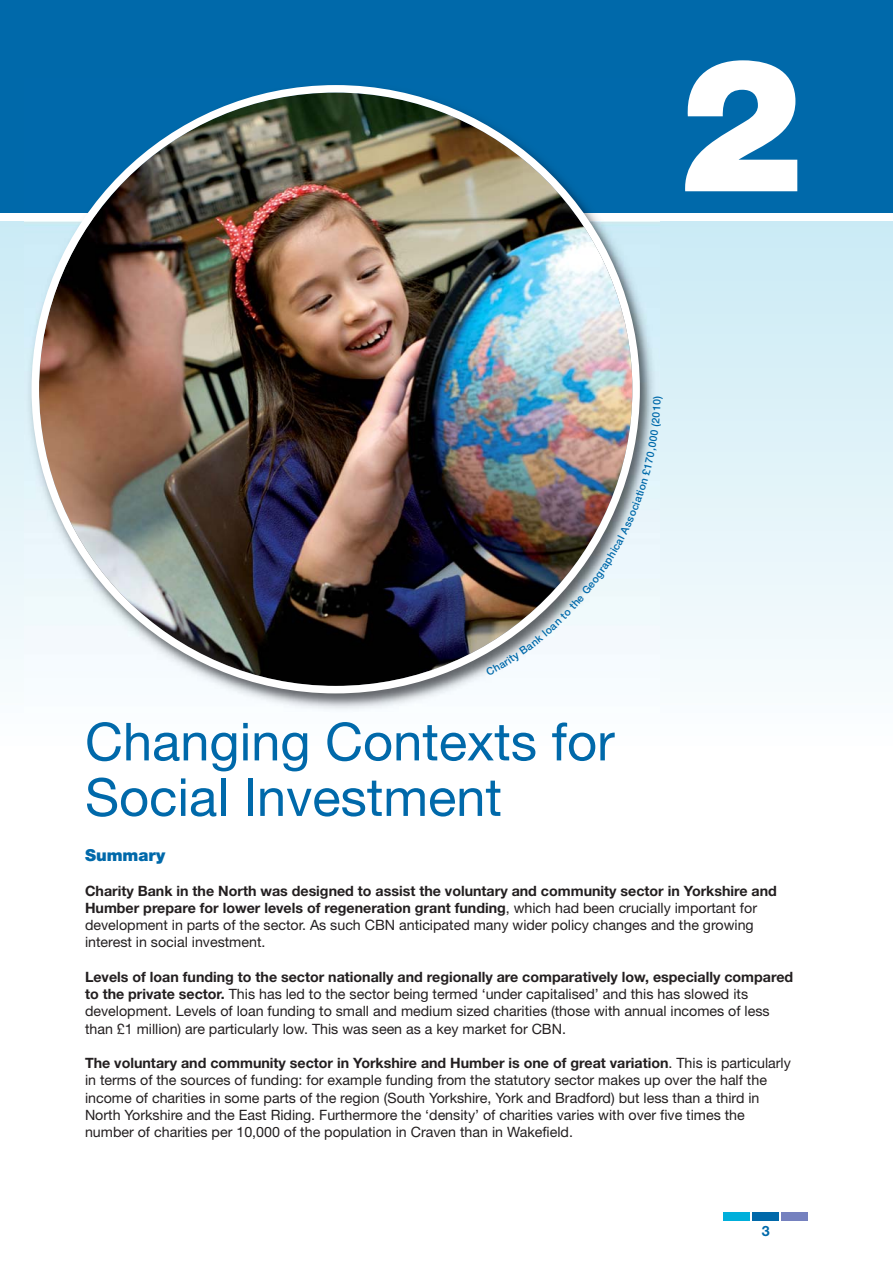
<style>
.page{position:relative;width:893px;height:1263px;background:#fff}
.page>*{position:absolute;margin:0;border:0;box-sizing:border-box;transform-origin:0 0}
.t1{font:900 186px "Helvetica Neue";color:#fff}
.t2{font:52.5px/55.5px "Helvetica Neue";color:#0069aa}
.t3{font:900 16.5px "Helvetica Neue";color:#0069aa}
.t4{font:14.25px/17.2px "Helvetica Neue";color:#231f20}
.t5{font:700 14.25px "Helvetica Neue";color:#0069aa}
.s1{font-weight:700}
</style>
<div class="page">
<div style="left:723px;top:1212px;width:27px;height:9px;background:#00afdb"></div>
<div style="left:752px;top:1212px;width:27px;height:9px;background:#0069aa"></div>
<div style="left:781px;top:1212px;width:27px;height:9px;background:#7581bf"></div>
<div style="left:0;top:0;width:893px;height:213px;background:#0069aa"></div>
<div style="left:0;top:222px;width:893px;height:524px;background:linear-gradient(to bottom,#caeaf5,#fcfefe)"></div>
<img style="left:25px;top:221px;width:634px;height:492px">
<img style="left:32px;top:85px;width:608px;height:608px">
<img style="left:485px;top:396px;width:178px;height:280px">
<h1 class="t1" style="left:679px;top:58px;width:126px">2</h1>
<h2 class="t2" style="left:85px;top:719px;width:531px">Changing Contexts for<br>Social Investment</h2>
<p class="t3" style="left:85px;top:849px;width:82px">Summary</p>
<p class="t4" style="left:85px;top:883px;width:693px"><span class="s1">Charity Bank in the North was designed to assist the voluntary and community sector in Yorkshire and Humber prepare for lower levels of regeneration grant funding</span>, which had been crucially important for development in parts of the sector. As such CBN anticipated many wider policy changes and the growing interest in social investment.</p>
<p class="t4" style="left:85px;top:970px;width:710px"><span class="s1">Levels of loan funding to the sector nationally and regionally are comparatively low, especially compared to the private sector.</span> This has led to the sector being termed ‘under capitalised’ and this has slowed its development. Levels of loan funding to small and medium sized charities (those with annual incomes of less than £1 million) are particularly low. This was seen as a key market for CBN.</p>
<p class="t4" style="left:85px;top:1056px;width:707px"><span class="s1">The voluntary and community sector in Yorkshire and Humber is one of great variation</span>. This is particularly in terms of the sources of funding: for example funding from the statutory sector makes up over the half the income of charities in some parts of the region (South Yorkshire, York and Bradford) but less than a third in North Yorkshire and the East Riding. Furthermore the ‘density’ of charities varies with over five times the number of charities per 10,000 of the population in Craven than in Wakefield.</p>
<p class="t5" style="left:762px;top:1225px;width:9px">3</p>
</div>
